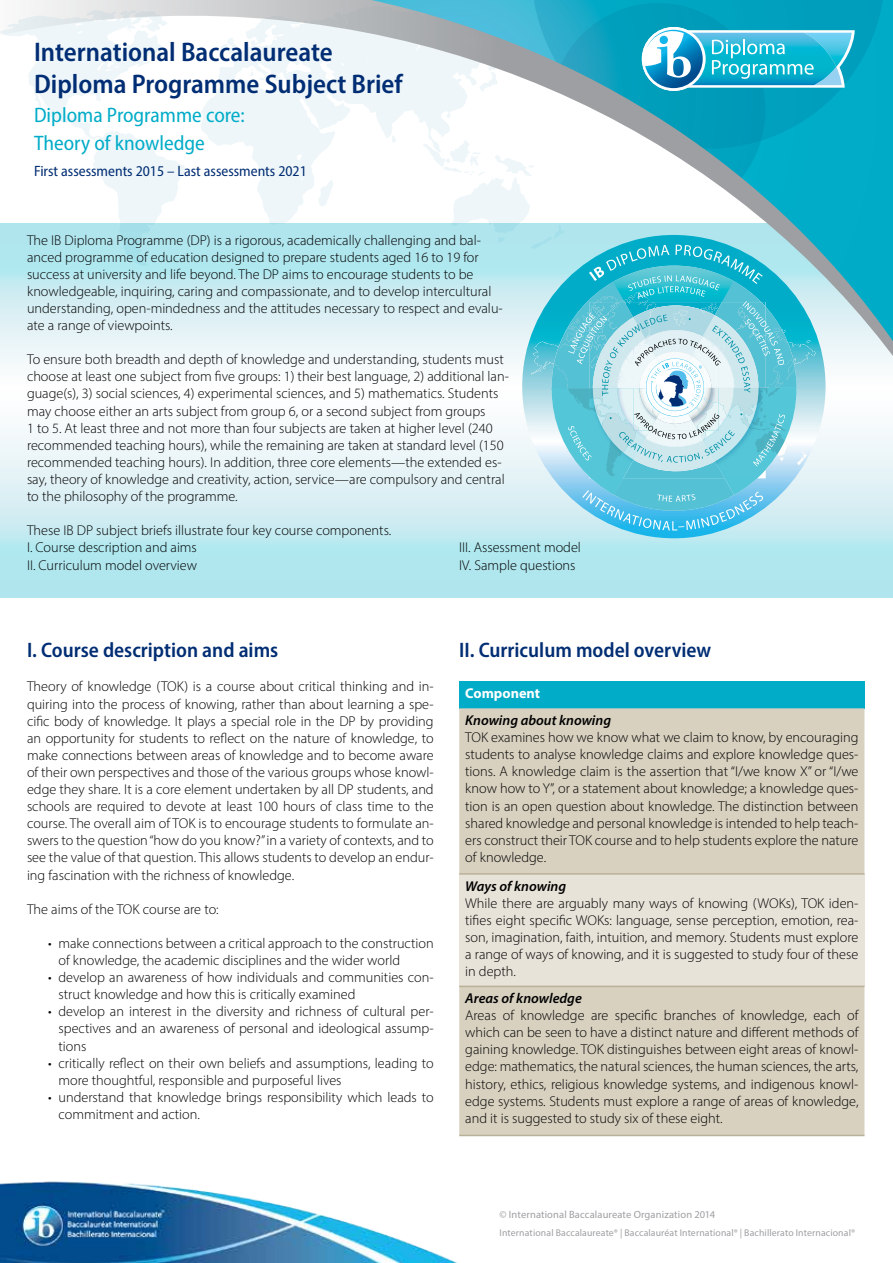
<style>
.page{position:relative;width:893px;height:1263px;background:#fff}
.page>*{position:absolute;margin:0;border:0;box-sizing:border-box;transform-origin:0 0}
.t1{font:600 semi-condensed 27px/32.4px "Myriad Pro";color:#002d73}
.t2{font:600 semi-condensed 21px "Myriad Pro";color:#002d73}
.t3{font:semi-condensed 21px/28.5px "Myriad Pro";color:#00acc8}
.t4{font:semi-condensed 15px "Myriad Pro";color:#002d73}
.t5{font:300 14.25px/17.1px "Myriad Pro";color:#000}
.t6{font:italic 600 14.25px "Myriad Pro";color:#000}
.t7{font:700 14.25px "Myriad Pro";color:#fff}
.t8{font:10.5px "Myriad Pro";letter-spacing:.01em;color:#9d9fa2}
.t9{font:9.75px "Myriad Pro";letter-spacing:.015em;color:#9d9fa2}
</style>
<div class="page">
<svg style="left:0;top:389px;width:893px;height:209px"></svg>
<svg style="left:0;top:0;width:893px;height:389px"></svg>
<svg style="left:371px;top:0;width:522px;height:341px"></svg>
<svg style="left:532px;top:0;width:353px;height:149px;background:#1babc6"></svg>
<svg style="left:550px;top:3px;width:215px;height:215px;background:#46abc0"></svg>
<svg style="left:371px;top:0;width:22px;height:116px;background:#d8e1e4"></svg>
<img style="left:0;top:1181px;width:458px;height:82px">
<div style="left:459px;top:681px;width:405px;height:27px;background:#00acc8"></div>
<div style="left:459px;top:708px;width:405px;height:427px;background:#d8d1c0"></div>
<div style="left:459px;top:874px;width:405px;height:112px;background:#e8e3d9"></div>
<hr style="left:459px;top:1135px;width:405px;height:1px;background:#b9b098">
<hr style="left:459px;top:986px;width:405px;height:1px;background:#b9b098">
<hr style="left:459px;top:873px;width:405px;height:2px;background:#b9b098">
<svg style="left:642px;top:27px;width:213px;height:64px"></svg>
<svg style="left:522px;top:235px;width:303px;height:303px;background:#acdfeb"></svg>
<svg style="left:423px;top:139px;width:393px;height:391px"></svg>
<h1 class="t1" style="left:34px;top:35px;width:370px">International Baccalaureate<br>Diploma Programme Subject Brief</h1>
<h2 class="t3" style="left:34px;top:100px;width:212px">Diploma Programme core:<br>Theory of knowledge</h2>
<p class="t4" style="left:34px;top:161px;width:274px">First assessments 2015 – Last assessments 2021</p>
<p class="t5" style="left:27px;top:231px;width:477px">The IB Diploma Programme (DP) is a rigorous, academically challenging and bal&shy;anced programme of education designed to prepare students aged 16 to 19 for success at university and life beyond. The DP aims to encourage students to be knowledgeable, inquiring, caring and compassionate, and to develop intercultural understanding, open-mindedness and the attitudes necessary to respect and evalu&shy;ate a range of viewpoints.</p>
<p class="t5" style="left:27px;top:351px;width:483px">To ensure both breadth and depth of knowledge and understanding, students must choose at least one subject from five groups: 1) their best language, 2) additional lan&shy;guage(s), 3) social sciences, 4) experimental sciences, and 5) mathematics. Students may choose either an arts subject from group 6, or a second subject from groups<br>1 to 5. At least three and not more than four subjects are taken at higher level (240 recommended teaching hours), while the remaining are taken at standard level (150 recommended teaching hours). In addition, three core elements—the extended es&shy;say, theory of knowledge and creativity, action, service—are compulsory and central to the philosophy of the programme.</p>
<p class="t5" style="left:27px;top:522px;width:366px">These IB DP subject briefs illustrate four key course components.<br>I. Course description and aims<br>II. Curriculum model overview</p>
<p class="t5" style="left:459px;top:539px;width:123px">III. Assessment model<br>IV. Sample questions</p>
<h2 class="t2" style="left:27px;top:637px;width:253px">I. Course description and aims</h2>
<p class="t5" style="left:27px;top:678px;width:408px;text-align:justify">Theory of knowledge (TOK) is a course about critical thinking and in&shy;quiring into the process of knowing, rather than about learning a spe&shy;cific body of knowledge. It plays a special role in the DP by providing an opportunity for students to reflect on the nature of knowledge, to make connections between areas of knowledge and to become aware of their own perspectives and those of the various groups whose knowl&shy;edge they share. It is a core element undertaken by all DP students, and schools are required to devote at least 100 hours of class time to the course. The overall aim of TOK is to encourage students to formulate an&shy;swers to the question “how do you know?” in a variety of contexts, and to see the value of that question. This allows students to develop an endur&shy;ing fascination with the richness of knowledge.</p>
<p class="t5" style="left:27px;top:900px;width:193px">The aims of the TOK course are to:</p>
<p class="t5" style="left:59px;top:934px;width:377px;text-indent:-11px">• make connections between a critical approach to the construction of knowledge, the academic disciplines and the wider world</p>
<p class="t5" style="left:59px;top:969px;width:377px;text-indent:-11px">• develop an awareness of how individuals and communities con&shy;struct knowledge and how this is critically examined</p>
<p class="t5" style="left:59px;top:1003px;width:377px;text-align:justify;text-indent:-11px">• develop an interest in the diversity and richness of cultural per&shy;spectives and an awareness of personal and ideological assump&shy;tions</p>
<p class="t5" style="left:59px;top:1054px;width:377px;text-indent:-11px">• critically reflect on their own beliefs and assumptions, leading to more thoughtful, responsible and purposeful lives</p>
<p class="t5" style="left:59px;top:1088px;width:377px;text-indent:-11px">• understand that knowledge brings responsibility which leads to commitment and action.</p>
<h2 class="t2" style="left:459px;top:637px;width:253px">II. Curriculum model overview</h2>
<p class="t7" style="left:465px;top:684px;width:76px">Component</p>
<p class="t6" style="left:465px;top:711px;width:147px">Knowing about knowing</p>
<p class="t5" style="left:465px;top:729px;width:395px;text-align:justify">TOK examines how we know what we claim to know, by encouraging students to analyse knowledge claims and explore knowledge ques&shy;tions. A knowledge claim is the assertion that “I/we know X” or “I/we know how to Y”, or a statement about knowledge; a knowledge ques&shy;tion is an open question about knowledge. The distinction between shared knowledge and personal knowledge is intended to help teach&shy;ers construct their TOK course and to help students explore the nature of knowledge.</p>
<p class="t6" style="left:465px;top:877px;width:102px">Ways of knowing</p>
<p class="t5" style="left:465px;top:894px;width:395px;text-align:justify">While there are arguably many ways of knowing (WOKs), TOK iden&shy;tifies eight specific WOKs: language, sense perception, emotion, rea&shy;son, imagination, faith, intuition, and memory. Students must explore a range of ways of knowing, and it is suggested to study four of these in depth.</p>
<p class="t6" style="left:465px;top:989px;width:118px">Areas of knowledge</p>
<p class="t5" style="left:465px;top:1007px;width:395px;text-align:justify">Areas of knowledge are specific branches of knowledge, each of which can be seen to have a distinct nature and different methods of gaining knowledge. TOK distinguishes between eight areas of knowl&shy;edge: mathematics, the natural sciences, the human sciences, the arts, history, ethics, religious knowledge systems, and indigenous knowl&shy;edge systems. Students must explore a range of areas of knowledge, and it is suggested to study six of these eight.</p>
<p class="t8" style="left:500px;top:1208px;width:217px">© International Baccalaureate Organization 2014</p>
<p class="t9" style="left:500px;top:1226px;width:357px">International Baccalaureate® | Baccalauréat International® | Bachillerato Internacional®</p>
</div>
